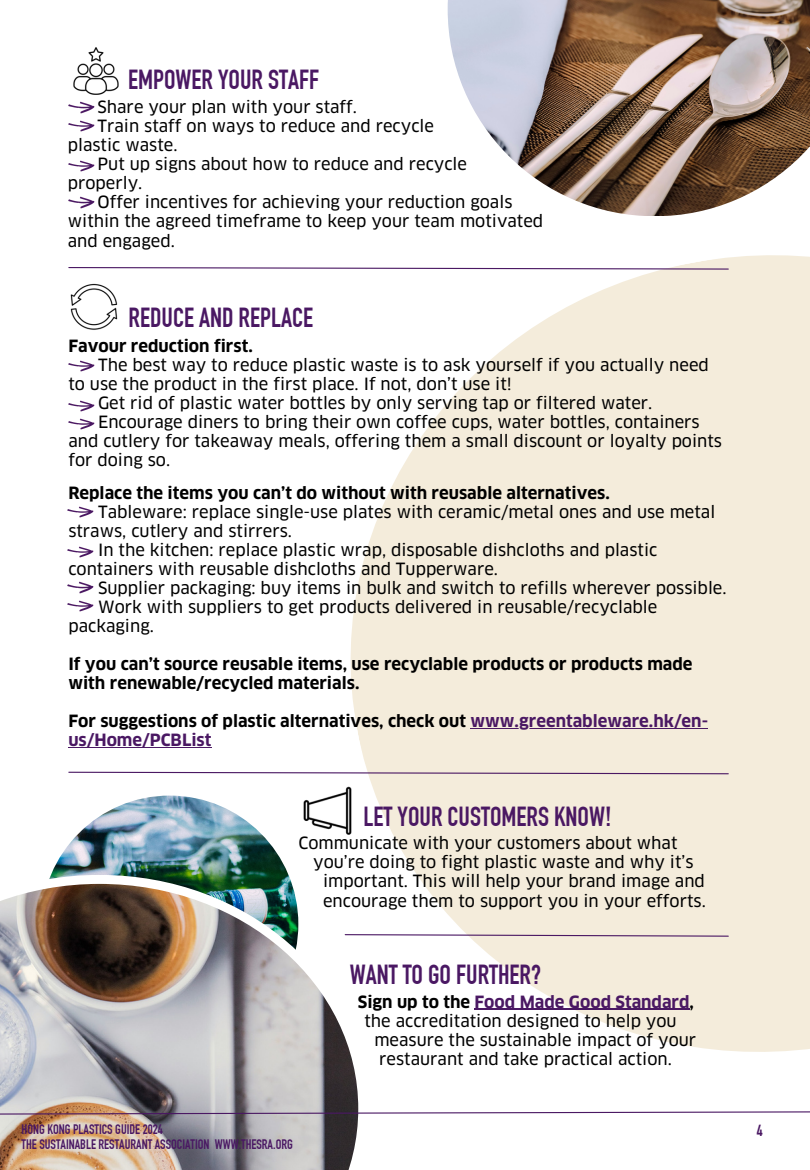
<style>
.page{position:relative;width:810px;height:1170px;background:#fff}
.page>*{position:absolute;margin:0;border:0;box-sizing:border-box;transform-origin:0 0}
.t1{font:700 27px "DIN Condensed";color:#4a1863}
.t2{font:16.5px/19px "Clan OT News";color:#000}
.t3{font:700 16.5px/19px "Clan OT";color:#000}
.t4{font:700 16.5px "Clan OT";color:#4a1863}
.t5{font:700 15.75px "DIN Condensed";color:#4a1863}
.t6{font:700 13.5px "DIN Condensed";color:#4a1863}
.s1{color:#4a1863}
.s2{color:#000}
</style>
<div class="page">
<img style="left:41px;top:796px;width:257px;height:257px;border-radius:50%">
<svg style="left:350px;top:255px;width:460px;height:797px;fill:#f4ecdb"></svg>
<img style="left:0;top:875px;width:367px;height:295px">
<img style="left:448px;top:0;width:362px;height:216px">
<svg style="left:0;top:1111px;width:810px;height:4px"></svg>
<svg style="left:68px;top:266px;width:661px;height:4px"></svg>
<svg style="left:344px;top:934px;width:385px;height:3px"></svg>
<img style="left:303px;top:786px;width:52px;height:49px">
<hr style="left:471px;top:728px;width:237px;height:1px;background:#4a1863">
<hr style="left:68px;top:747px;width:144px;height:1px;background:#4a1863">
<img style="left:71px;top:283px;width:46px;height:47px">
<img style="left:73px;top:47px;width:46px;height:48px">
<svg style="left:68px;top:771px;width:661px;height:4px"></svg>
<hr style="left:475px;top:1009px;width:215px;height:1px;background:#4a1863">
<img style="left:68px;top:102px;width:26px;height:11px">
<img style="left:68px;top:120px;width:26px;height:12px">
<img style="left:68px;top:160px;width:26px;height:12px">
<img style="left:68px;top:197px;width:26px;height:11px">
<img style="left:68px;top:360px;width:26px;height:12px">
<img style="left:68px;top:400px;width:26px;height:11px">
<img style="left:68px;top:419px;width:26px;height:11px">
<img style="left:68px;top:506px;width:26px;height:12px">
<img style="left:68px;top:546px;width:26px;height:11px">
<img style="left:68px;top:582px;width:26px;height:11px">
<img style="left:68px;top:600px;width:26px;height:12px">
<h1 class="t1" style="left:128px;top:70px;width:192px">EMPOWER YOUR STAFF</h1>
<h1 class="t2" style="left:98px;top:98px;width:261px">Share your plan with your staff.</h1>
<h1 class="t2" style="left:98px;top:118px;width:338px">Train staff on ways to reduce and recycle</h1>
<h1 class="t2" style="left:68px;top:137px;width:111px">plastic waste.</h1>
<h1 class="t2" style="left:98px;top:156px;width:371px">Put up signs about how to reduce and recycle</h1>
<h1 class="t2" style="left:68px;top:175px;width:76px">properly.</h1>
<h1 class="t2" style="left:98px;top:194px;width:416px">Offer incentives for achieving your reduction goals</h1>
<h1 class="t2" style="left:68px;top:213px;width:477px">within the agreed timeframe to keep your team motivated</h1>
<p class="t2" style="left:68px;top:232px;width:109px">and engaged.</p>
<h1 class="t1" style="left:129px;top:308px;width:186px">REDUCE AND REPLACE</h1>
<h1 class="t3" style="left:68px;top:338px;width:186px">Favour reduction first.</h1>
<h1 class="t2" style="left:98px;top:357px;width:612px">The best way to reduce plastic waste is to ask yourself if you actually need</h1>
<h1 class="t2" style="left:68px;top:376px;width:445px">to use the product in the first place. If not, don’t use it!</h1>
<h1 class="t2" style="left:98px;top:395px;width:556px">Get rid of plastic water bottles by only serving tap or filtered water.</h1>
<h1 class="t2" style="left:98px;top:414px;width:603px">Encourage diners to bring their own coffee cups, water bottles, containers</h1>
<h1 class="t2" style="left:68px;top:433px;width:655px">and cutlery for takeaway meals, offering them a small discount or loyalty points</h1>
<h1 class="t2" style="left:68px;top:452px;width:103px">for doing so.</h1>
<p class="t3" style="left:68px;top:485px;width:543px">Replace the items you can’t do without with reusable alternatives.</p>
<p class="t2" style="left:98px;top:504px;width:619px">Tableware: replace single-use plates with ceramic/metal ones and use metal</p>
<p class="t2" style="left:68px;top:523px;width:225px">straws, cutlery and stirrers.</p>
<p class="t2" style="left:98px;top:542px;width:561px">In the kitchen: replace plastic wrap, disposable dishcloths and plastic</p>
<p class="t2" style="left:68px;top:561px;width:431px">containers with reusable dishcloths and Tupperware.</p>
<p class="t2" style="left:98px;top:580px;width:630px">Supplier packaging: buy items in bulk and switch to refills wherever possible.</p>
<h1 class="t2" style="left:68px;top:599px;width:590px;text-indent:30px">Work with suppliers to get products delivered in reusable/recyclable packaging.</h1>
<h1 class="t3" style="left:68px;top:656px;width:626px">If you can’t source reusable items, use recyclable products or products made with renewable/recycled materials.</h1>
<h1 class="t3" style="left:68px;top:713px;width:641px">For suggestions of plastic alternatives, check out <span class="s1">www.greentableware.hk/en-</span></h1>
<h1 class="t4" style="left:68px;top:733px;width:145px">us/Home/PCBList</h1>
<p class="t1" style="left:364px;top:806px;width:249px">LET YOUR CUSTOMERS KNOW!</p>
<p class="t2" style="left:298px;top:835px;width:381px">Communicate with your customers about what</p>
<p class="t2" style="left:313px;top:854px;width:382px">you’re doing to fight plastic waste and why it’s</p>
<p class="t2" style="left:323px;top:873px;width:383px">important. This will help your brand image and</p>
<p class="t2" style="left:323px;top:892px;width:384px">encourage them to support you in your efforts.</p>
<p class="t1" style="left:350px;top:965px;width:193px">WANT TO GO FURTHER?</p>
<p class="t4" style="left:358px;top:995px;width:338px"><span class="s2">Sign up to the</span> Food Made Good Standard<span class="s2">,</span></p>
<p class="t2" style="left:364px;top:1012px;width:314px">the accreditation designed to help you</p>
<p class="t2" style="left:374px;top:1032px;width:323px">measure the sustainable impact of your</p>
<p class="t2" style="left:379px;top:1051px;width:294px">restaurant and take practical action.</p>
<p class="t6" style="left:22px;top:1124px;width:143px">HONG KONG PLASTICS GUIDE 2024</p>
<p class="t5" style="left:757px;top:1124px;width:7px">4</p>
<p class="t6" style="left:22px;top:1140px;width:273px">THE SUSTAINABLE RESTAURANT ASSOCIATION WWW.THESRA.ORG</p>
</div>
